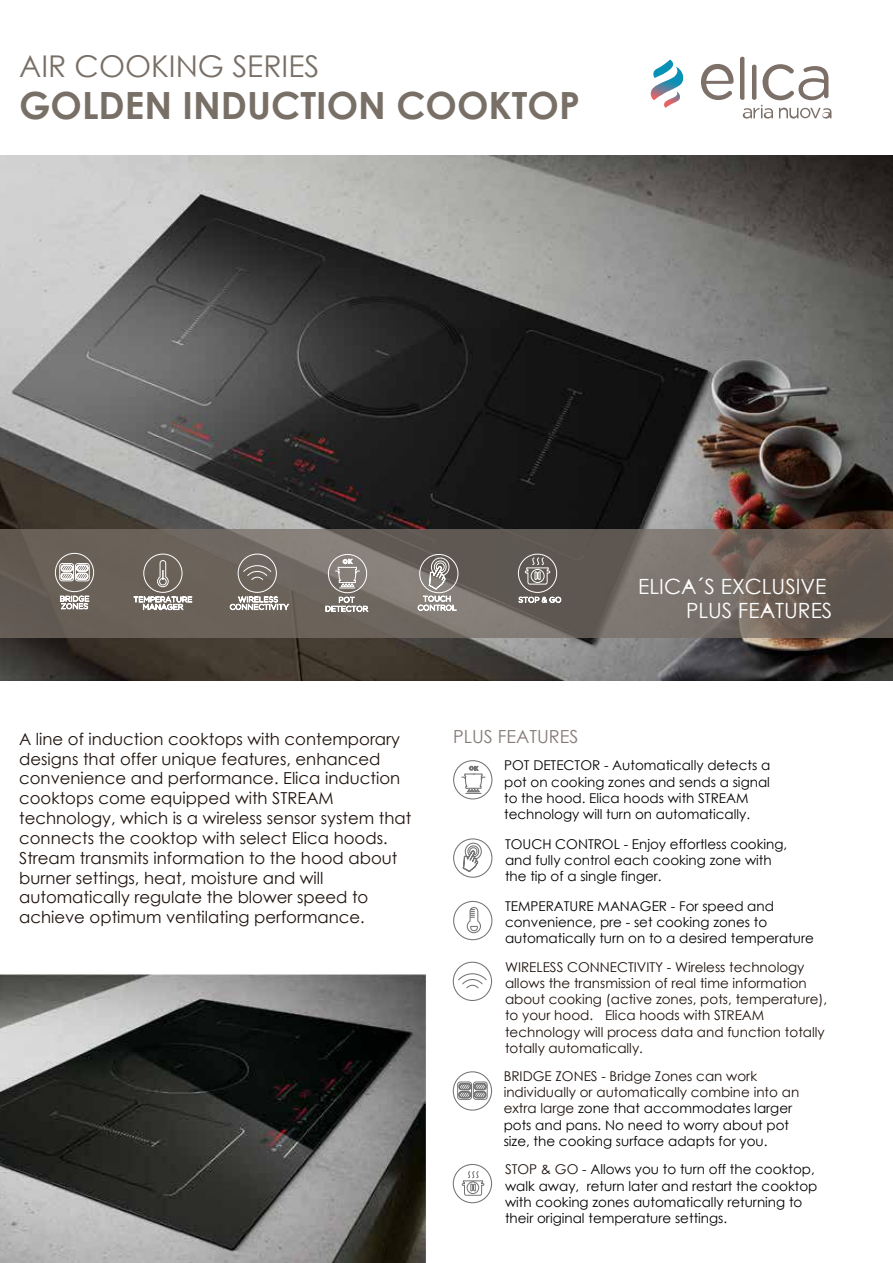
<style>
.page{position:relative;width:893px;height:1263px;background:#fff}
.page>*{position:absolute;margin:0;border:0;box-sizing:border-box;transform-origin:0 0}
.t1{font:700 37.5px "Century Gothic";color:#786f67}
.t2{font:30px "Century Gothic";color:#786f67}
.t3{font:21px/24px "Century Gothic";color:#fff;text-align:right}
.t4{font:18px "Century Gothic";color:#857a78}
.t5{font:16.5px/19.8px "Century Gothic";color:#1e120d}
.t6{font:13.5px/16.2px "Century Gothic";color:#010001}
.t7{font:13.5px/15.9px "Century Gothic";color:#1e120d}
.s1{color:#1e120d}
</style>
<div class="page">
<img style="left:0;top:156px;width:893px;height:525px">
<svg style="left:0;top:529px;width:893px;height:108px;background:#6d655d"></svg>
<svg style="left:686px;top:581px;width:6px;height:7px"></svg>
<svg style="left:764px;top:605px;width:6px;height:7px"></svg>
<svg style="left:461px;top:765px;width:25px;height:29px"></svg>
<svg style="left:462px;top:841px;width:22px;height:33px"></svg>
<svg style="left:466px;top:907px;width:15px;height:27px"></svg>
<svg style="left:461px;top:1171px;width:24px;height:25px"></svg>
<img style="left:0;top:975px;width:426px;height:288px">
<svg style="left:701px;top:64px;width:33px;height:36px"></svg>
<svg style="left:740px;top:57px;width:91px;height:62px"></svg>
<svg style="left:650px;top:60px;width:34px;height:48px"></svg>
<svg style="left:61px;top:564px;width:27px;height:16px"></svg>
<div style="left:76px;top:573px;width:12px;height:6px;border:1px solid #fff;border-radius:3px"></div>
<div style="left:75px;top:563px;width:15px;height:18px;border:1px solid #fff;border-radius:3px"></div>
<div style="left:59px;top:563px;width:15px;height:18px;border:1px solid #fff;border-radius:3px"></div>
<div style="left:55px;top:553px;width:39px;height:39px;border:1px solid #fff;border-radius:50%"></div>
<svg style="left:60px;top:596px;width:29px;height:13px"></svg>
<div style="left:143px;top:554px;width:39px;height:39px;border:1px solid #fff;border-radius:50%"></div>
<svg style="left:157px;top:560px;width:12px;height:27px"></svg>
<svg style="left:134px;top:596px;width:58px;height:14px"></svg>
<div style="left:238px;top:554px;width:39px;height:39px;border:1px solid #fff;border-radius:50%"></div>
<svg style="left:230px;top:596px;width:59px;height:14px"></svg>
<svg style="left:242px;top:565px;width:30px;height:16px"></svg>
<div style="left:328px;top:554px;width:39px;height:39px;border:1px solid #fff;border-radius:50%"></div>
<svg style="left:334px;top:558px;width:27px;height:31px"></svg>
<div style="left:419px;top:554px;width:39px;height:39px;border:1px solid #fff;border-radius:50%"></div>
<div style="left:518px;top:554px;width:39px;height:39px;border:1px solid #fff;border-radius:50%"></div>
<svg style="left:525px;top:557px;width:25px;height:28px"></svg>
<svg style="left:325px;top:597px;width:43px;height:15px"></svg>
<svg style="left:418px;top:556px;width:39px;height:55px;background:#9a9591"></svg>
<svg style="left:518px;top:597px;width:43px;height:6px"></svg>
<div style="left:453px;top:760px;width:39px;height:39px;border:1px solid #737373;border-radius:50%"></div>
<div style="left:453px;top:838px;width:39px;height:40px;border:1px solid #737373;border-radius:50%"></div>
<div style="left:453px;top:901px;width:39px;height:39px;border:1px solid #737373;border-radius:50%"></div>
<div style="left:453px;top:962px;width:39px;height:39px;border:1px solid #737373;border-radius:50%"></div>
<svg style="left:458px;top:973px;width:29px;height:16px"></svg>
<svg style="left:459px;top:1082px;width:28px;height:16px"></svg>
<div style="left:474px;top:1091px;width:12px;height:7px;border:1px solid #737373;border-radius:3px"></div>
<div style="left:473px;top:1082px;width:14px;height:18px;border:1px solid #737373;border-radius:3px"></div>
<div style="left:457px;top:1082px;width:15px;height:18px;border:1px solid #737373;border-radius:3px"></div>
<div style="left:453px;top:1071px;width:39px;height:39px;border:1px solid #737373;border-radius:50%"></div>
<div style="left:453px;top:1164px;width:39px;height:39px;border:1px solid #737373;border-radius:50%"></div>
<h2 class="t2" style="left:19px;top:45px;width:302px">AIR COOKING SERIES</h2>
<h1 class="t1" style="left:19px;top:77px;width:562px">GOLDEN INDUCTION COOKTOP</h1>
<h3 class="t3" style="left:638px;top:574px;width:196px">ELICA´S EXCLUSIVE<br>PLUS FEATURES</h3>
<p class="t5" style="left:19px;top:729px;width:394px">A line of induction cooktops with contemporary designs that offer unique features, enhanced convenience and performance. Elica induction cooktops come equipped with STREAM technology, which is a wireless sensor system that connects the cooktop with select Elica hoods.<br>Stream transmits information to the hood about burner settings, heat, moisture and will automatically regulate the blower speed to achieve optimum ventilating performance.</p>
<h3 class="t4" style="left:453px;top:724px;width:127px">PLUS FEATURES</h3>
<p class="t6" style="left:504px;top:757px;width:268px">POT DETECTOR - Automatically detects a pot on cooking zones and sends a signal to the hood. Elica hoods with STREAM technology will turn on automatically.</p>
<p class="t6" style="left:505px;top:835px;width:284px">TOUCH CONTROL - Enjoy effortless cooking, and fully control each cooking zone with the tip of a single finger.</p>
<p class="t6" style="left:505px;top:897px;width:310px">TEMPERATURE MANAGER - For speed and convenience, pre - set cooking zones to automatically turn on to a desired temperature</p>
<p class="t7" style="left:505px;top:959px;width:324px">WIRELESS CONNECTIVITY - Wireless technology allows the transmission of real time information about cooking (active zones, pots, temperature), to your hood. Elica hoods with STREAM</p>
<p class="t7" style="left:505px;top:1023px;width:321px">technology will process data and function totally totally automatically.</p>
<p class="t6" style="left:504px;top:1068px;width:297px"><span class="s1">BRIDGE ZONES - Bridge Zones can work individually or automatically combine into an extra large</span> zone that accommodates larger pots and pans. No need to worry about pot size, the cooking surface adapts for you.</p>
<p class="t6" style="left:505px;top:1161px;width:314px"><span class="s1">STOP &amp; GO -</span> Allows you to turn off the cooktop, walk away, return later and restart the cooktop with cooking zones automatically returning to their original temperature settings.</p>
</div>
